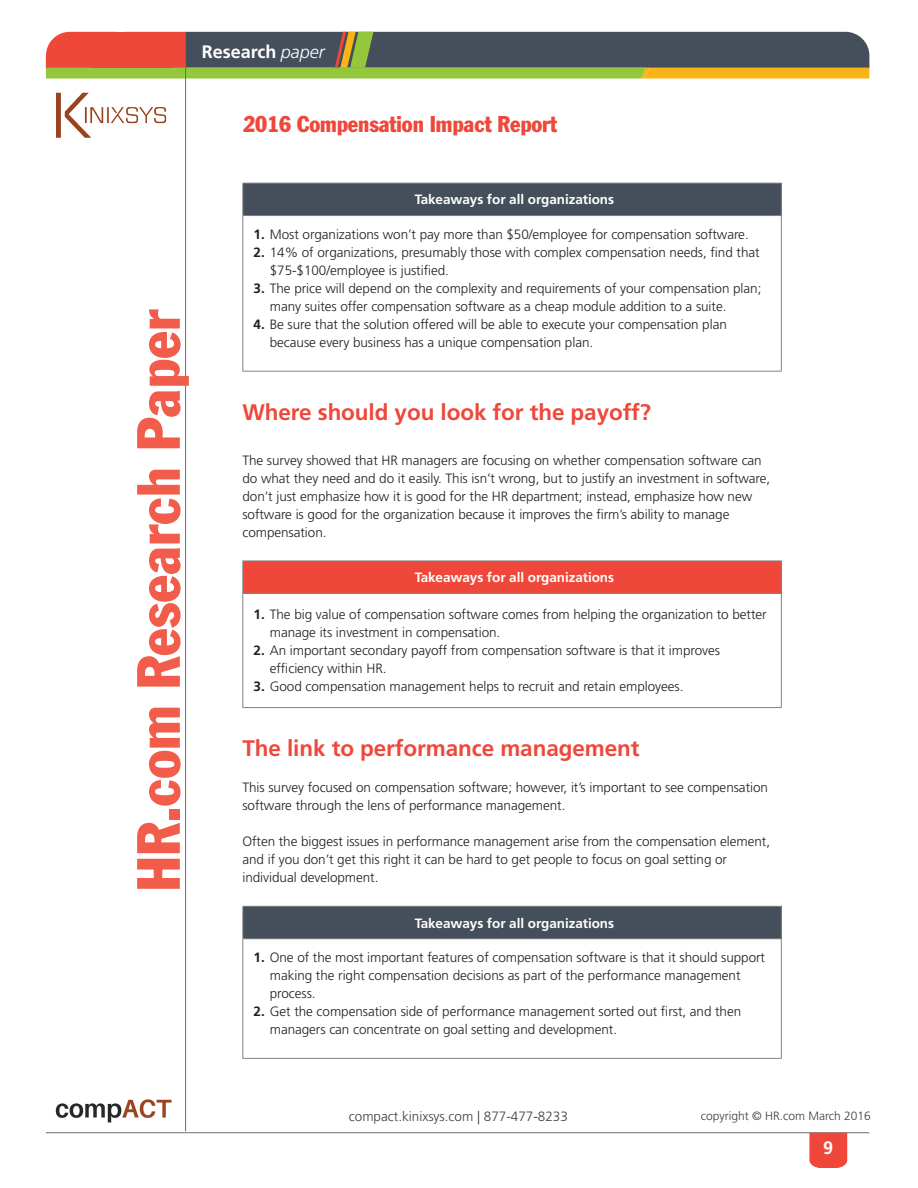
<style>
.page{position:relative;width:918px;height:1188px;background:#fff}
.page>*{position:absolute;margin:0;border:0;box-sizing:border-box;transform-origin:0 0}
.t1{font:condensed 60px "Franklin Gothic";color:#f15d4a}
.t2{font:700 22.5px "Frutiger";letter-spacing:-.005em;color:#ef483b}
.t3{font:condensed 22.5px "Franklin Gothic";letter-spacing:-.005em;color:#ef483b}
.t4{font:700 18px "Frutiger";color:#fff}
.t5{font:300 13.5px/18px "Frutiger";letter-spacing:-.005em;color:#231f20}
.t6{font:700 13.5px "Frutiger";letter-spacing:-.005em;color:#fff}
.t7{font:300 13.5px "Frutiger";color:#3e3e3f}
.t8{font:300 12px "Frutiger";color:#3e3e3f}
.s1{font-weight:300;font-style:italic}
.s2{font-weight:700}
</style>
<div class="page">
<hr style="left:46px;top:1132px;width:823px;height:1px;background:#6c6d70">
<hr style="left:185px;top:32px;width:1px;height:1099px;background:#6c6d70">
<svg style="left:809px;top:1133px;width:38px;height:35px"></svg>
<svg style="left:46px;top:32px;width:823px;height:47px;background:#6f7151"></svg>
<div style="left:92px;top:32px;width:80px;height:36px;background:#ef483b"></div>
<img style="left:55px;top:1099px;width:117px;height:24px">
<img style="left:56px;top:93px;width:111px;height:45px">
<div style="left:243px;top:183px;width:538px;height:33px;background:#444f5b"></div>
<hr style="left:242px;top:183px;width:540px;height:1px;background:#808285">
<hr style="left:242px;top:184px;width:1px;height:31px;background:#808285">
<hr style="left:781px;top:184px;width:1px;height:31px;background:#808285">
<hr style="left:242px;top:215px;width:540px;height:1px;background:#808285">
<hr style="left:242px;top:216px;width:1px;height:155px;background:#808285">
<hr style="left:781px;top:216px;width:1px;height:155px;background:#808285">
<hr style="left:242px;top:371px;width:540px;height:1px;background:#808285">
<div style="left:243px;top:561px;width:538px;height:32px;background:#ef483b"></div>
<hr style="left:242px;top:561px;width:540px;height:1px;background:#808285">
<hr style="left:242px;top:561px;width:1px;height:32px;background:#808285">
<hr style="left:781px;top:561px;width:1px;height:32px;background:#808285">
<hr style="left:242px;top:593px;width:540px;height:1px;background:#808285">
<hr style="left:242px;top:594px;width:1px;height:113px;background:#808285">
<hr style="left:781px;top:594px;width:1px;height:113px;background:#808285">
<hr style="left:242px;top:707px;width:540px;height:1px;background:#808285">
<div style="left:243px;top:906px;width:538px;height:33px;background:#444f5b"></div>
<hr style="left:242px;top:906px;width:540px;height:1px;background:#808285">
<hr style="left:242px;top:907px;width:1px;height:31px;background:#808285">
<hr style="left:781px;top:907px;width:1px;height:31px;background:#808285">
<hr style="left:242px;top:938px;width:540px;height:1px;background:#808285">
<hr style="left:242px;top:939px;width:1px;height:119px;background:#808285">
<hr style="left:781px;top:939px;width:1px;height:119px;background:#808285">
<hr style="left:242px;top:1058px;width:540px;height:1px;background:#808285">
<h3 class="t4" style="left:202px;top:41px;width:125px">Research <span class="s1">paper</span></h3>
<h2 class="t3" style="left:243px;top:110px;width:316px">2016 Compensation Impact Report</h2>
<h1 class="t1" style="left:122px;top:892px;width:584px;rotate:-90deg">HR.com Research Paper</h1>
<p class="t6" style="left:415px;top:192px;width:201px">Takeaways for all organizations</p>
<p class="t5" style="left:254px;top:226px;width:497px"><span class="s2">1.</span> Most organizations won’t pay more than $50/employee for compensation software.</p>
<p class="t5" style="left:270px;top:244px;width:491px;text-indent:-16px"><span class="s2">2.</span> 14% of organizations, presumably those with complex compensation needs, find that $75-$100/employee is justified.</p>
<p class="t5" style="left:270px;top:280px;width:493px;text-indent:-16px"><span class="s2">3.</span> The price will depend on the complexity and requirements of your compensation plan; many suites offer compensation software as a cheap module addition to a suite.</p>
<p class="t5" style="left:270px;top:316px;width:459px;text-indent:-16px"><span class="s2">4.</span> Be sure that the solution offered will be able to execute your compensation plan because every business has a unique compensation plan.</p>
<h2 class="t2" style="left:242px;top:399px;width:410px">Where should you look for the payoff?</h2>
<p class="t5" style="left:242px;top:451px;width:529px">The survey showed that HR managers are focusing on whether compensation software can do what they need and do it easily. This isn’t wrong, but to justify an investment in software, don’t just emphasize how it is good for the HR department; instead, emphasize how new software is good for the organization because it improves the firm’s ability to manage compensation.</p>
<p class="t6" style="left:415px;top:570px;width:201px">Takeaways for all organizations</p>
<p class="t5" style="left:270px;top:606px;width:498px;text-indent:-16px"><span class="s2">1.</span> The big value of compensation software comes from helping the organization to better manage its investment in compensation.</p>
<p class="t5" style="left:270px;top:642px;width:452px;text-indent:-16px"><span class="s2">2.</span> An important secondary payoff from compensation software is that it improves efficiency within HR.</p>
<p class="t5" style="left:254px;top:678px;width:431px"><span class="s2">3.</span> Good compensation management helps to recruit and retain employees.</p>
<h2 class="t2" style="left:242px;top:735px;width:399px">The link to performance management</h2>
<p class="t5" style="left:242px;top:778px;width:527px">This survey focused on compensation software; however, it’s important to see compensation software through the lens of performance management.</p>
<p class="t5" style="left:242px;top:832px;width:529px">Often the biggest issues in performance management arise from the compensation element, and if you don’t get this right it can be hard to get people to focus on goal setting or individual development.</p>
<p class="t6" style="left:415px;top:915px;width:201px">Takeaways for all organizations</p>
<p class="t5" style="left:270px;top:949px;width:497px;text-indent:-16px"><span class="s2">1.</span> One of the most important features of compensation software is that it should support making the right compensation decisions as part of the performance management process.</p>
<p class="t5" style="left:270px;top:1003px;width:473px;text-indent:-16px"><span class="s2">2.</span> Get the compensation side of performance management sorted out first, and then managers can concentrate on goal setting and development.</p>
<p class="t7" style="left:349px;top:1109px;width:221px">compact.kinixsys.com | 877-477-8233</p>
<p class="t8" style="left:701px;top:1109px;width:172px">copyright © HR.com March 2016</p>
<h3 class="t4" style="left:823px;top:1137px;width:12px">9</h3>
</div>
